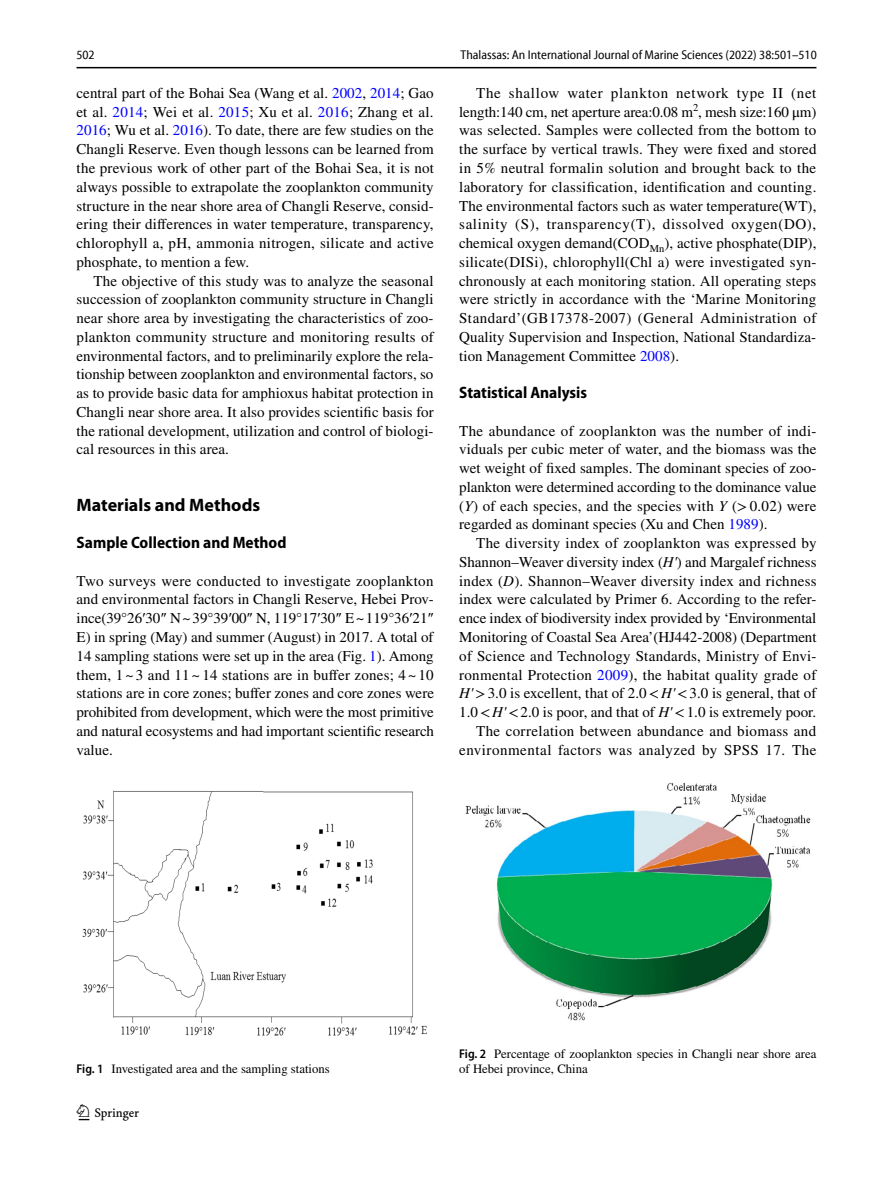
<style>
.page{position:relative;width:893px;height:1187px;background:#fff}
.page>*{position:absolute;margin:0;border:0;box-sizing:border-box;transform-origin:0 0}
.t1{font:22.5px "Springnew Regular 2";color:#000}
.t2{font:700 18px "Myriad Pro";color:#000}
.t3{font:700 semi-condensed 16.5px "Myriad Pro";color:#000}
.t4{font:15px/18.8px "STIX";letter-spacing:.005em;color:#000;text-align:justify}
.t5{font:12.75px/15px "STIX";color:#000}
.t6{font:semi-condensed 12.75px "Myriad Pro Unic";color:#000}
.s1{color:#00f}
.s2{font-family:"Times New Roman"}
.s3{font-style:italic}
.s4{font-family:"Myriad Pro";font-weight:600;font-stretch:semi-condensed}
</style>
<div class="page">
<hr style="left:77px;top:67px;width:739px;height:1px;background:#000">
<img style="left:82px;top:790px;width:346px;height:246px">
<img style="left:465px;top:782px;width:346px;height:239px">
<p class="t6" style="left:77px;top:50px;width:20px">502</p>
<p class="t6" style="left:461px;top:50px;width:358px">Thalassas: An International Journal of Marine Sciences (2022) 38:501–510</p>
<p class="t4" style="left:77px;top:84px;width:359px">central part of the Bohai Sea (Wang et al. <span class="s1">2002</span>, <span class="s1">2014</span>; Gao et al. <span class="s1">2014</span>; Wei et al. <span class="s1">2015</span>; Xu et al. <span class="s1">2016</span>; Zhang et al.<br><span class="s1">2016</span>; Wu et al. <span class="s1">2016</span>). To date, there are few studies on the Changli Reserve. Even though lessons can be learned from the previous work of other part of the Bohai Sea, it is not always possible to extrapolate the zooplankton community structure in the near shore area of Changli Reserve, consid&shy;ering their differences in water temperature, transparency, chlorophyll a, pH, ammonia nitrogen, silicate and active phosphate, to mention a few.</p>
<p class="t4" style="left:77px;top:272px;width:359px;text-indent:17px">The objective of this study was to analyze the seasonal succession of zooplankton community structure in Changli near shore area by investigating the characteristics of zoo&shy;plankton community structure and monitoring results of environmental factors, and to preliminarily explore the rela&shy;tionship between zooplankton and environmental factors, so as to provide basic data for amphioxus habitat protection in Changli near shore area. It also provides scientific basis for the rational development, utilization and control of biologi&shy;cal resources in this area.</p>
<p class="t2" style="left:77px;top:493px;width:185px">Materials and Methods</p>
<p class="t3" style="left:77px;top:533px;width:211px">Sample Collection and Method</p>
<p class="t4" style="left:77px;top:572px;width:359px">Two surveys were conducted to investigate zooplankton and environmental factors in Changli Reserve, Hebei Prov&shy;ince(39°26<span class="s2">′</span>30<span class="s2">″</span> N~39°39<span class="s2">′</span>00<span class="s2">″</span> N, 119°17<span class="s2">′</span>30<span class="s2">″</span> E~119°36<span class="s2">′</span>21<span class="s2">″ </span>E) in spring (May) and summer (August) in 2017. A total of 14 sampling stations were set up in the area (Fig. <span class="s1">1</span>). Among them, 1 ~ 3 and 11 ~ 14 stations are in buffer zones; 4 ~ 10 stations are in core zones; buffer zones and core zones were prohibited from development, which were the most primitive and natural ecosystems and had important scientific research value.</p>
<p class="t4" style="left:459px;top:84px;width:359px;text-indent:17px">The shallow water plankton network type II (net length:140 cm, net aperture area:0.08 m<sup>2</sup>, mesh size:160 μm) was selected. Samples were collected from the bottom to the surface by vertical trawls. They were fixed and stored in 5% neutral formalin solution and brought back to the laboratory for classification, identification and counting.<br>The environmental factors such as water temperature(WT), salinity (S), transparency(T), dissolved oxygen(DO), chemical oxygen demand(COD<sub>Mn</sub>), active phosphate(DIP), silicate(DISi), chlorophyll(Chl a) were investigated syn&shy;chronously at each monitoring station. All operating steps were strictly in accordance with the ‘Marine Monitoring Standard’(GB17378-2007) (General Administration of Quality Supervision and Inspection, National Standardiza&shy;tion Management Committee <span class="s1">2008</span>).</p>
<p class="t3" style="left:459px;top:383px;width:129px">Statistical Analysis</p>
<p class="t4" style="left:459px;top:422px;width:359px">The abundance of zooplankton was the number of indi&shy;viduals per cubic meter of water, and the biomass was the wet weight of fixed samples. The dominant species of zoo&shy;plankton were determined according to the dominance value (<span class="s3">Y</span>) of each species, and the species with <span class="s3">Y</span> (&gt;0.02) were regarded as dominant species (Xu and Chen <span class="s1">1989</span>).</p>
<p class="t4" style="left:459px;top:534px;width:359px;text-align:right">The diversity index of zooplankton was expressed by Shannon–Weaver diversity index (<span class="s3">H'</span>) and Margalef richness index (<span class="s3">D</span>). Shannon–Weaver diversity index and richness index were calculated by Primer 6. According to the refer&shy;ence index of biodiversity index provided by ‘Environmental Monitoring of Coastal Sea Area’(HJ442-2008) (Department of Science and Technology Standards, Ministry of Envi&shy;ronmental Protection <span class="s1">2009</span>), the habitat quality grade of <span class="s3">H'</span>&gt;3.0 is excellent, that of 2.0&lt;<span class="s3">H'</span>&lt;3.0 is general, that of 1.0&lt;<span class="s3">H'</span>&lt;2.0 is poor, and that of <span class="s3">H'</span>&lt;1.0 is extremely poor.<br>The correlation between abundance and biomass and environmental factors was analyzed by SPSS 17. The</p>
<p class="t5" style="left:77px;top:1061px;width:255px"><span class="s4">Fig. 1</span> Investigated area and the sampling stations</p>
<h1 class="t1" style="left:79px;top:1104px;width:62px">1 3</h1>
<p class="t5" style="left:459px;top:1046px;width:359px"><span class="s4">Fig. 2</span> Percentage of zooplankton species in Changli near shore area of Hebei province, China</p>
</div>
